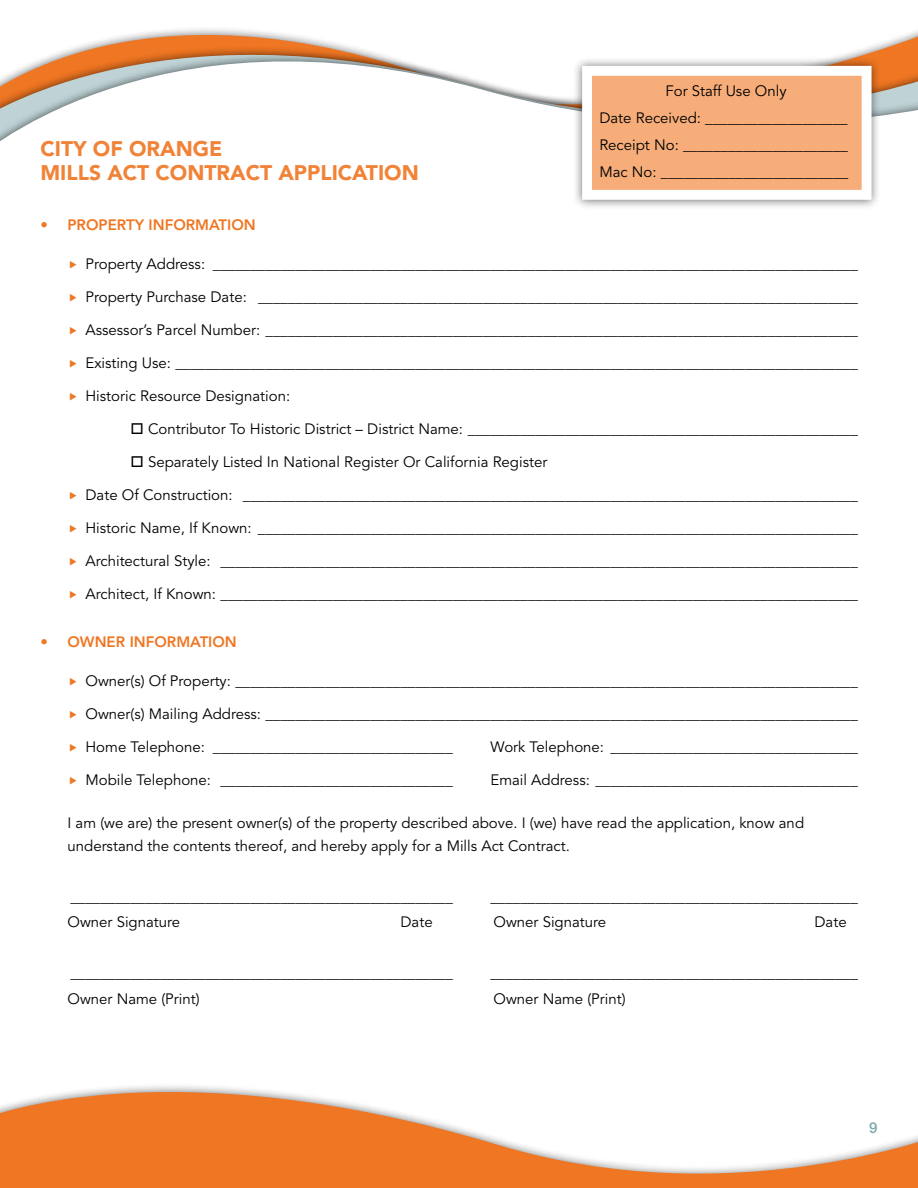
<style>
.page{position:relative;width:918px;height:1188px;background:#fff}
.page>*{position:absolute;margin:0;border:0;box-sizing:border-box;transform-origin:0 0}
.t1{font:900 21px/24px "Avenir";color:#f18338}
.t2{font:15px/27px "Avenir";color:#000}
.t3{font:800 15px "Avenir";color:#ef7622}
.t4{font:500 15px "Helvetica Neue";color:#7ea8ad}
.s1{font-weight:400}
</style>
<div class="page">
<svg style="left:0;top:29px;width:918px;height:112px"></svg>
<svg style="left:0;top:1086px;width:918px;height:102px;fill:#ef7622"></svg>
<div style="left:572px;top:56px;width:309px;height:153px;background:#000;opacity:.55"></div>
<div style="left:582px;top:66px;width:290px;height:134px;background:#f6ad7a;border:10px solid #fff"></div>
<p class="t2" style="left:599px;top:78px;width:250px;text-align:center">For Staff Use Only<br>Date Received: ___________________<br>Receipt No: ______________________<br>Mac No: _________________________</p>
<h1 class="t1" style="left:40px;top:137px;width:380px">CITY OF ORANGE<br>MILLS ACT CONTRACT APPLICATION</h1>
<p class="t3" style="left:40px;top:216px;width:217px"><span class="s1">•</span> PROPERTY INFORMATION</p>
<p class="t2" style="left:85px;top:251px;width:774px">Property Address: ______________________________________________________________________________________</p>
<p class="t2" style="left:85px;top:284px;width:774px">Property Purchase Date: ________________________________________________________________________________</p>
<p class="t2" style="left:85px;top:317px;width:774px">Assessor’s Parcel Number: _______________________________________________________________________________</p>
<p class="t2" style="left:85px;top:350px;width:774px">Existing Use: ___________________________________________________________________________________________</p>
<p class="t2" style="left:85px;top:383px;width:206px">Historic Resource Designation:</p>
<p class="t2" style="left:130px;top:416px;width:729px">□ Contributor To Historic District – District Name: ____________________________________________________</p>
<p class="t2" style="left:85px;top:446px;width:774px;line-height:33px;text-indent:45px">□ Separately Listed In National Register Or California Register<br>Date Of Construction: __________________________________________________________________________________</p>
<p class="t2" style="left:85px;top:515px;width:774px">Historic Name, If Known: ________________________________________________________________________________</p>
<p class="t2" style="left:85px;top:548px;width:774px">Architectural Style: _____________________________________________________________________________________</p>
<p class="t2" style="left:85px;top:581px;width:774px">Architect, If Known: _____________________________________________________________________________________</p>
<p class="t3" style="left:40px;top:633px;width:198px"><span class="s1">•</span> OWNER INFORMATION</p>
<p class="t2" style="left:85px;top:668px;width:774px">Owner(s) Of Property: ___________________________________________________________________________________</p>
<p class="t2" style="left:85px;top:701px;width:774px">Owner(s) Mailing Address: _______________________________________________________________________________</p>
<p class="t2" style="left:85px;top:734px;width:369px">Home Telephone: ________________________________</p>
<p class="t2" style="left:490px;top:734px;width:369px">Work Telephone: _________________________________</p>
<p class="t2" style="left:85px;top:767px;width:369px">Mobile Telephone: _______________________________</p>
<p class="t2" style="left:490px;top:767px;width:369px">Email Address: ___________________________________</p>
<p class="t2" style="left:67px;top:812px;width:738px;line-height:22.5px">I am (we are) the present owner(s) of the property described above. I (we) have read the application, know and understand the contents thereof, and hereby apply for a Mills Act Contract.</p>
<p class="t2" style="left:70px;top:884px;width:384px">___________________________________________________</p>
<p class="t2" style="left:490px;top:884px;width:369px">_________________________________________________</p>
<p class="t2" style="left:67px;top:909px;width:114px">Owner Signature</p>
<p class="t2" style="left:400px;top:909px;width:34px">Date</p>
<p class="t2" style="left:493px;top:909px;width:114px">Owner Signature</p>
<p class="t2" style="left:814px;top:909px;width:34px">Date</p>
<p class="t2" style="left:70px;top:960px;width:384px">___________________________________________________</p>
<p class="t2" style="left:490px;top:960px;width:369px">_________________________________________________</p>
<p class="t2" style="left:67px;top:986px;width:134px">Owner Name (Print)</p>
<p class="t2" style="left:493px;top:986px;width:134px">Owner Name (Print)</p>
<p class="t4" style="left:869px;top:1119px;width:10px">9</p>
</div>
